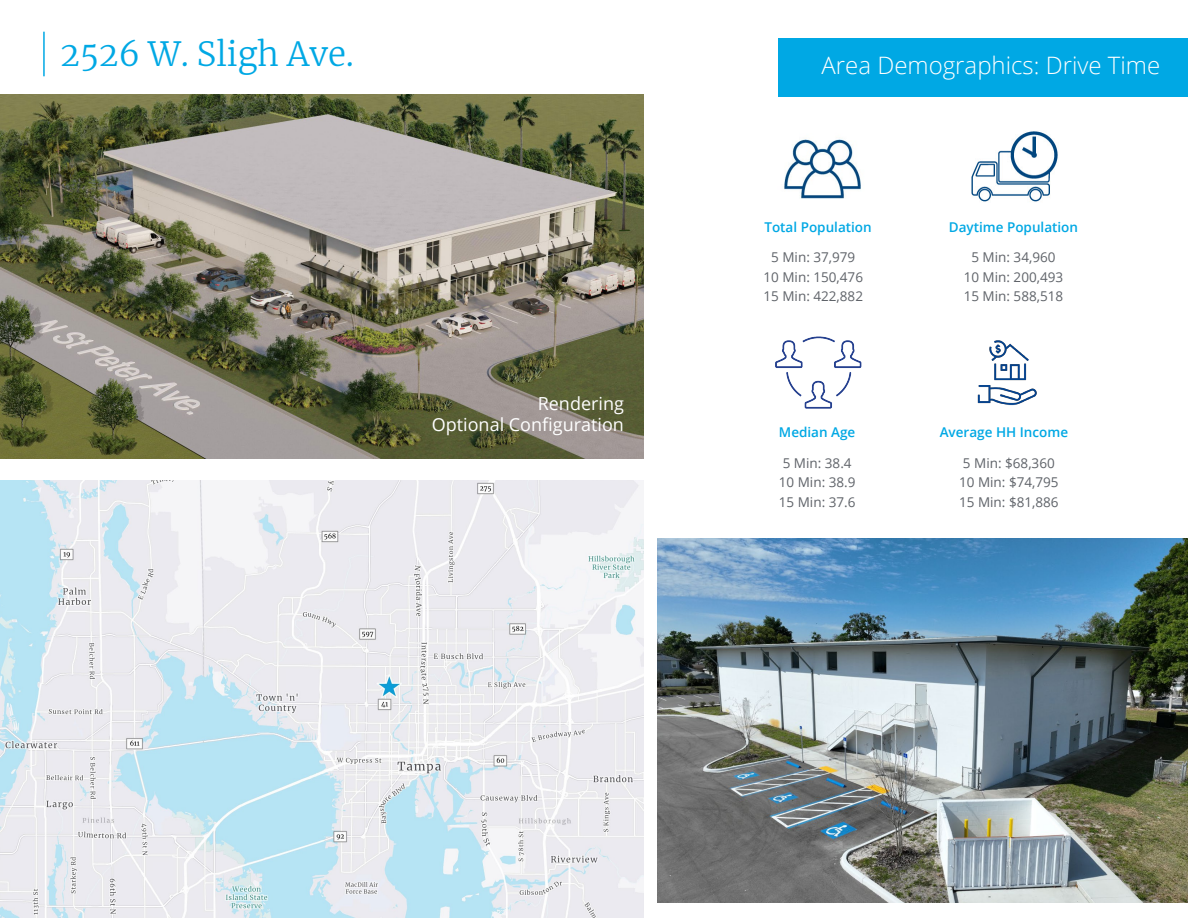
<style>
.page{position:relative;width:1188px;height:918px;background:#fff}
.page>*{position:absolute;margin:0;border:0;box-sizing:border-box;transform-origin:0 0}
.t1{font:300 33px "Merriweather";color:#00a8e4}
.t2{font:300 24px "Open Sans";color:#fff}
.t3{font:18px "Open Sans";color:#fff}
.t4{font:13.5px "Open Sans";color:#5f6369}
.t5{font:600 13.5px "Open Sans";color:#00a8e4}
</style>
<div class="page">
<div style="left:779px;top:38px;width:409px;height:58px;background:#00a8e4"></div>
<img style="left:784px;top:139px;width:77px;height:60px">
<img style="left:971px;top:131px;width:87px;height:71px">
<img style="left:977px;top:340px;width:60px;height:66px">
<img style="left:775px;top:336px;width:87px;height:73px">
<img style="left:0;top:481px;width:644px;height:437px">
<hr style="left:43px;top:32px;width:2px;height:44px;background:#00a8e4">
<img style="left:0;top:94px;width:644px;height:365px">
<img style="left:657px;top:538px;width:531px;height:365px">
<p class="t1" style="left:60px;top:31px;width:295px">2526 W. Sligh Ave.</p>
<p class="t3" style="left:538px;top:391px;width:88px">Rendering</p>
<p class="t3" style="left:432px;top:412px;width:194px">Optional Configuration</p>
<p class="t2" style="left:822px;top:49px;width:340px">Area Demographics: Drive Time</p>
<p class="t5" style="left:764px;top:218px;width:109px">Total Population</p>
<p class="t4" style="left:771px;top:248px;width:86px">5 Min: 37,979</p>
<p class="t4" style="left:764px;top:268px;width:101px">10 Min: 150,476</p>
<p class="t4" style="left:764px;top:287px;width:101px">15 Min: 422,882</p>
<p class="t5" style="left:779px;top:423px;width:78px">Median Age</p>
<p class="t4" style="left:783px;top:453px;width:70px">5 Min: 38.4</p>
<p class="t4" style="left:779px;top:473px;width:78px">10 Min: 38.9</p>
<p class="t4" style="left:779px;top:492px;width:78px">15 Min: 37.6</p>
<p class="t5" style="left:949px;top:218px;width:131px">Daytime Population</p>
<p class="t4" style="left:971px;top:248px;width:86px">5 Min: 34,960</p>
<p class="t4" style="left:964px;top:268px;width:101px">10 Min: 200,493</p>
<p class="t4" style="left:964px;top:287px;width:101px">15 Min: 588,518</p>
<p class="t5" style="left:940px;top:423px;width:130px">Average HH Income</p>
<p class="t4" style="left:963px;top:453px;width:93px">5 Min: $68,360</p>
<p class="t4" style="left:959px;top:473px;width:101px">10 Min: $74,795</p>
<p class="t4" style="left:959px;top:492px;width:101px">15 Min: $81,886</p>
</div>
